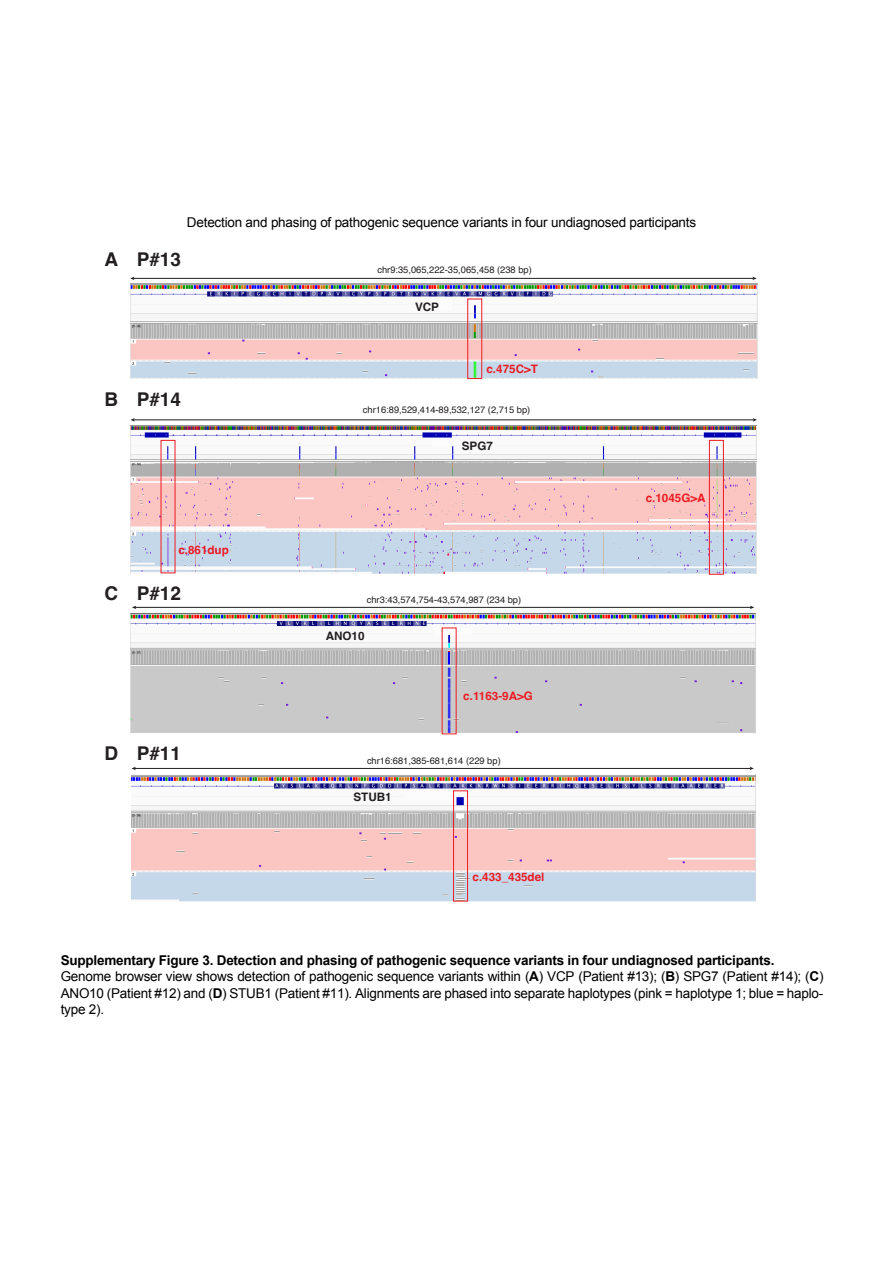
<style>
.page{position:relative;width:893px;height:1263px;background:#fff}
.page>*{position:absolute;margin:0;border:0;box-sizing:border-box;transform-origin:0 0}
.t1{font:700 18.9px "Helvetica";color:#231f20}
.t2{font:13.5px/16.5px "Arial";letter-spacing:-.015em;color:#000}
.t3{font:700 11.7px "Helvetica";color:#ed1c24}
.t4{font:700 11.7px "Helvetica";color:#231f20}
.t5{font:9.3px "Helvetica";color:#231f20}
.s1{font-weight:700}
</style>
<div class="page">
<hr style="left:133px;top:278px;width:621px;height:1px;background:#231f20">
<svg style="left:130px;top:277px;width:5px;height:3px"></svg>
<svg style="left:752px;top:277px;width:5px;height:3px"></svg>
<img style="left:131px;top:284px;width:626px;height:95px">
<div style="left:432px;top:299px;width:20px;height:11px;background:#fdfcfd"></div>
<div style="left:467px;top:299px;width:15px;height:80px;border:1px solid #ed1c24"></div>
<img style="left:130px;top:426px;width:626px;height:148px">
<div style="left:432px;top:440px;width:16px;height:6px;background:#fdfcfd"></div>
<hr style="left:134px;top:420px;width:620px;height:1px;background:#231f20">
<svg style="left:130px;top:418px;width:5px;height:4px"></svg>
<div style="left:709px;top:440px;width:15px;height:135px;border:1px solid #ed1c24"></div>
<img style="left:131px;top:613px;width:625px;height:121px">
<div style="left:435px;top:629px;width:37px;height:5px;background:#fdfcfd"></div>
<hr style="left:135px;top:607px;width:616px;height:1px;background:#231f20">
<div style="left:442px;top:627px;width:15px;height:107px;border:1px solid #ed1c24"></div>
<img style="left:131px;top:774px;width:625px;height:127px">
<div style="left:405px;top:791px;width:44px;height:9px;background:#fdfcfd"></div>
<hr style="left:135px;top:768px;width:616px;height:1px;background:#231f20">
<svg style="left:749px;top:767px;width:5px;height:3px"></svg>
<div style="left:453px;top:790px;width:15px;height:111px;border:1px solid #ed1c24"></div>
<h1 class="t1" style="left:104px;top:252px;width:15px">A</h1>
<p class="t2" style="left:187px;top:214px;width:511px">Detection and phasing of pathogenic sequence variants in four undiagnosed participants</p>
<h1 class="t1" style="left:137px;top:252px;width:46px">P#13</h1>
<p class="t5" style="left:377px;top:265px;width:156px">chr9:35,065,222-35,065,458 (238 bp)</p>
<p class="t4" style="left:415px;top:302px;width:25px">VCP</p>
<p class="t3" style="left:486px;top:364px;width:53px">c.475C&gt;T</p>
<h1 class="t1" style="left:104px;top:391px;width:15px">B</h1>
<h1 class="t1" style="left:137px;top:391px;width:46px">P#14</h1>
<p class="t5" style="left:363px;top:406px;width:169px">chr16:89,529,414-89,532,127 (2,715 bp)</p>
<p class="t4" style="left:462px;top:441px;width:33px">SPG7</p>
<p class="t3" style="left:646px;top:493px;width:61px">c.1045G&gt;A</p>
<p class="t3" style="left:178px;top:545px;width:52px">c.861dup</p>
<h1 class="t1" style="left:104px;top:585px;width:15px">C</h1>
<h1 class="t1" style="left:137px;top:585px;width:46px">P#12</h1>
<p class="t5" style="left:367px;top:596px;width:156px">chr3:43,574,754-43,574,987 (234 bp)</p>
<p class="t4" style="left:326px;top:631px;width:40px">ANO10</p>
<p class="t3" style="left:463px;top:691px;width:71px">c.1163-9A&gt;G</p>
<h1 class="t1" style="left:104px;top:745px;width:15px">D</h1>
<h1 class="t1" style="left:137px;top:745px;width:46px">P#11</h1>
<p class="t5" style="left:367px;top:757px;width:135px">chr16:681,385-681,614 (229 bp)</p>
<p class="t4" style="left:353px;top:792px;width:40px">STUB1</p>
<p class="t3" style="left:473px;top:872px;width:73px">c.433_435del</p>
<p class="t2" style="left:61px;top:951px;width:764px"><span class="s1">Supplementary Figure 3. Detection and phasing of pathogenic sequence variants in four undiagnosed participants.<br></span>Genome browser view shows detection of pathogenic sequence variants within (<span class="s1">A</span>) VCP (Patient #13); (<span class="s1">B</span>) SPG7 (Patient #14); (<span class="s1">C</span>)<br>ANO10 (Patient #12) and (<span class="s1">D</span>) STUB1 (Patient #11). Alignments are phased into separate haplotypes (pink = haplotype 1; blue = haplo&shy;type 2).</p>
</div>
